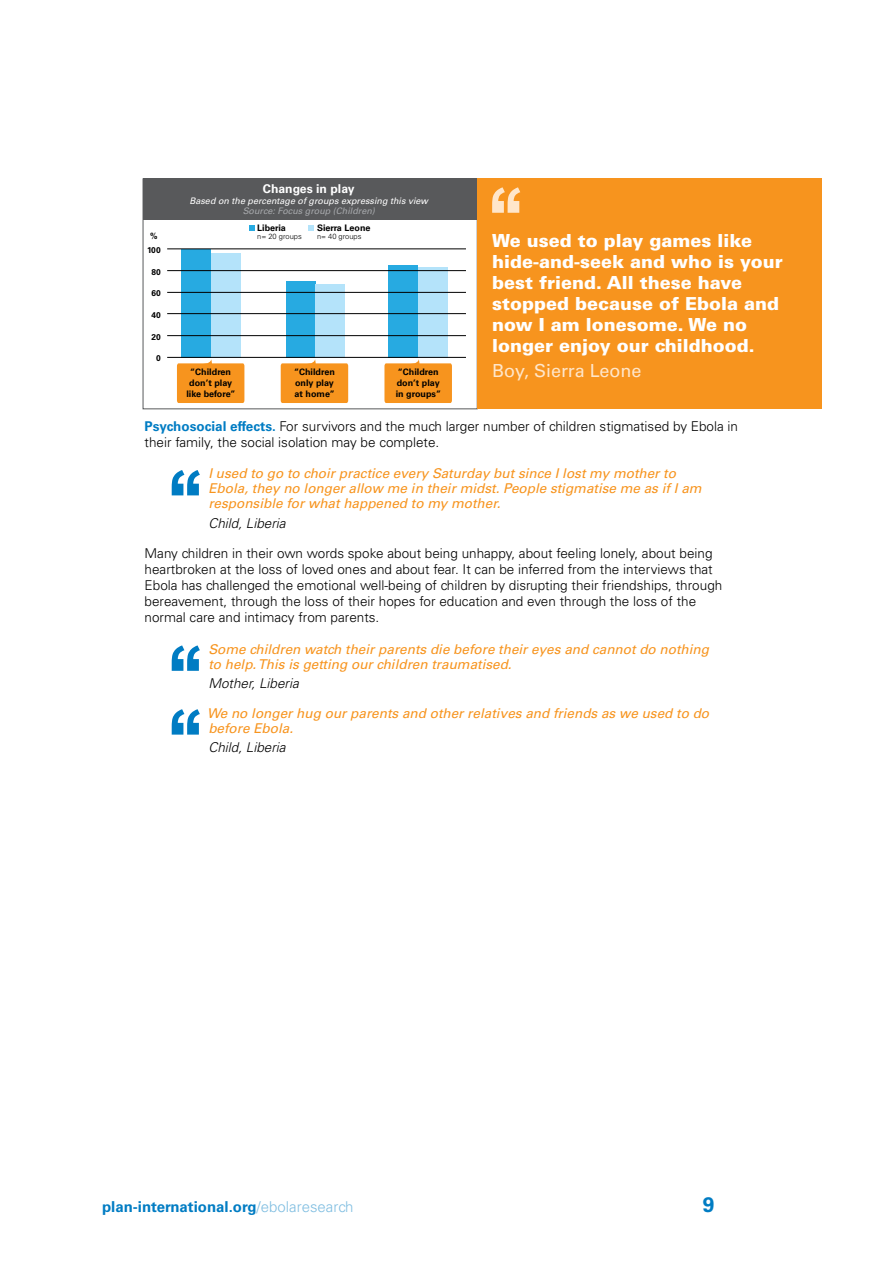
<style>
.page{position:relative;width:893px;height:1263px;background:#fff}
.page>*{position:absolute;margin:0;border:0;box-sizing:border-box;transform-origin:0 0}
.t1{font:700 21px "Univers LT Std";color:#007cc3}
.t2{font:900 18px/21px "Univers LT Std";color:#fff}
.t3{font:18px "Univers LT Std";color:#ffe6ca}
.t4{font:700 15px "Univers LT Std";color:#007cc3}
.t5{font:300 13.5px/15.9px "Univers LT Std";color:#000}
.t6{font:italic 13.5px/15px "Univers LT Std";color:#f7941e}
.t7{font:italic 300 13.5px "Univers LT Std";color:#000}
.t8{font:700 12.15px "Univers LT Std";color:#fff}
.t9{font:700 9px/10.8px "Univers LT Std";color:#000;text-align:justify}
.t10{font:italic 9px "Univers LT Std";color:#fff}
.t11{font:italic 9px "Univers LT Std";color:#a7a9ac}
.t12{font:700 8.4px/14.4px "Univers LT Std";color:#000;text-align:center}
.t13{font:300 7.5px "Univers LT Std";color:#000}
.s1{font-weight:700;color:#007cc3}
.s2{font-weight:300;color:#80bee1}
</style>
<div class="page">
<svg style="left:172px;top:470px;width:28px;height:25px"></svg>
<svg style="left:172px;top:645px;width:28px;height:26px"></svg>
<svg style="left:172px;top:709px;width:28px;height:26px"></svg>
<svg style="left:281px;top:359px;width:67px;height:44px;background:#f79e33"></svg>
<div style="left:286px;top:281px;width:30px;height:76px;background:#27aae1"></div>
<div style="left:316px;top:284px;width:29px;height:73px;background:#b4e3fa"></div>
<svg style="left:177px;top:359px;width:67px;height:44px;background:#f79e34"></svg>
<svg style="left:384px;top:359px;width:68px;height:44px;background:#f79f35"></svg>
<div style="left:181px;top:249px;width:30px;height:108px;background:#27aae1"></div>
<div style="left:211px;top:253px;width:29px;height:104px;background:#b4e3fa"></div>
<div style="left:388px;top:265px;width:30px;height:92px;background:#27aae1"></div>
<div style="left:418px;top:267px;width:30px;height:90px;background:#b4e3fa"></div>
<hr style="left:167px;top:270px;width:299px;height:1px;background:#000">
<hr style="left:167px;top:292px;width:299px;height:1px;background:#000">
<hr style="left:167px;top:313px;width:299px;height:1px;background:#000">
<hr style="left:167px;top:335px;width:299px;height:1px;background:#000">
<hr style="left:167px;top:357px;width:299px;height:1px;background:#000">
<hr style="left:167px;top:248px;width:299px;height:1px;background:#000">
<div style="left:143px;top:179px;width:334px;height:41px;background:#58595b"></div>
<div style="left:143px;top:178px;width:335px;height:231px;border:1px solid #58595b"></div>
<svg style="left:250px;top:225px;width:5px;height:6px"></svg>
<svg style="left:309px;top:225px;width:5px;height:6px"></svg>
<div style="left:477px;top:178px;width:345px;height:231px;background:#f7941e"></div>
<svg style="left:492px;top:187px;width:28px;height:26px"></svg>
<p class="t12" style="left:147px;top:228px;width:15px">%<br>100</p>
<p class="t12" style="left:151px;top:264px;width:11px">80</p>
<p class="t12" style="left:151px;top:286px;width:11px">60</p>
<p class="t12" style="left:151px;top:308px;width:11px">40</p>
<p class="t12" style="left:151px;top:329px;width:11px">20</p>
<p class="t12" style="left:156px;top:351px;width:6px">0</p>
<p class="t8" style="left:263px;top:181px;width:93px">Changes in play</p>
<p class="t10" style="left:189px;top:195px;width:240px">Based on the percentage of groups expressing this view</p>
<p class="t11" style="left:243px;top:206px;width:134px">Source: Focus group (Children)</p>
<p class="t9" style="left:257px;top:222px;width:30px">Liberia</p>
<p class="t13" style="left:257px;top:231px;width:46px">n= 20 groups</p>
<p class="t13" style="left:317px;top:231px;width:46px">n= 40 groups</p>
<p class="t9" style="left:317px;top:222px;width:55px">Sierra Leone</p>
<p class="t9" style="left:186px;top:367px;width:50px;text-align:center">“Children don’t play like before”</p>
<p class="t9" style="left:396px;top:367px;width:47px;text-align:left">“Children don’t play in groups”</p>
<p class="t9" style="left:294px;top:367px;width:42px">“Children only play at home”</p>
<h2 class="t2" style="left:492px;top:230px;width:292px">We used to play games like hide-and-seek and who is your best friend. All these have stopped because of Ebola and now I am lonesome. We no longer enjoy our childhood.</h2>
<h2 class="t3" style="left:492px;top:360px;width:151px">Boy, Sierra Leone</h2>
<p class="t5" style="left:145px;top:418px;width:595px"><span class="s1">Psychosocial effects.</span> For survivors and the much larger number of children stigmatised by Ebola in their family, the social isolation may be complete.</p>
<p class="t6" style="left:208px;top:466px;width:495px">I used to go to choir practice every Saturday but since I lost my mother to<br>Ebola, they no longer allow me in their midst. People stigmatise me as if I am responsible for what happened to my mother.</p>
<p class="t7" style="left:208px;top:515px;width:79px">Child, Liberia</p>
<p class="t5" style="left:145px;top:545px;width:579px">Many children in their own words spoke about being unhappy, about feeling lonely, about being heartbroken at the loss of loved ones and about fear. It can be inferred from the interviews that Ebola has challenged the emotional well-being of children by disrupting their friendships, through bereavement, through the loss of their hopes for education and even through the loss of the normal care and intimacy from parents.</p>
<p class="t6" style="left:208px;top:642px;width:502px">Some children watch their parents die before their eyes and cannot do nothing to help. This is getting our children traumatised.</p>
<p class="t7" style="left:208px;top:675px;width:92px">Mother, Liberia</p>
<p class="t6" style="left:207px;top:705px;width:504px">We no longer hug our parents and other relatives and friends as we used to do before Ebola.</p>
<p class="t7" style="left:208px;top:739px;width:79px">Child, Liberia</p>
<p class="t4" style="left:102px;top:1198px;width:253px">plan-international.org<span class="s2">/ebolaresearch</span></p>
<h1 class="t1" style="left:703px;top:1192px;width:13px">9</h1>
</div>
